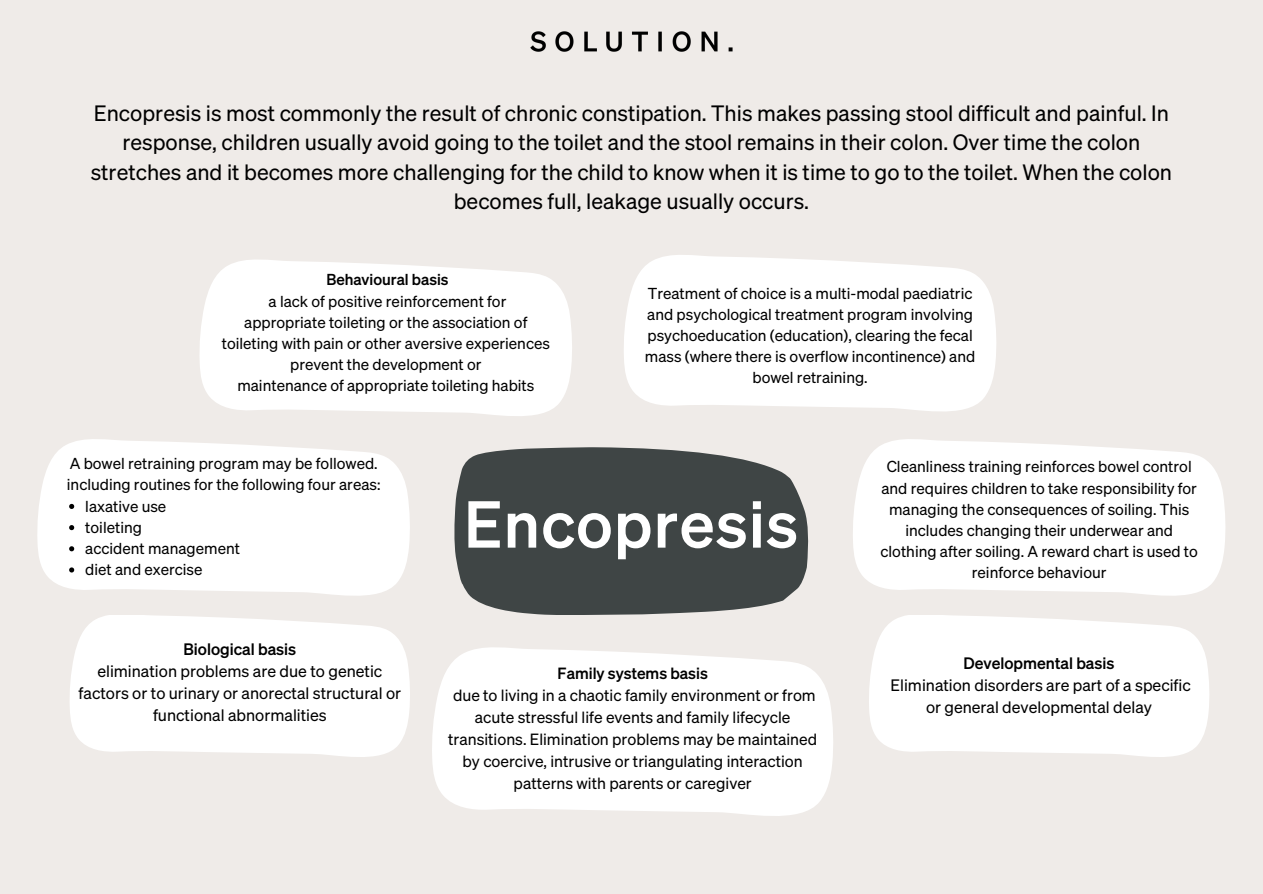
<style>
.page{position:relative;width:1263px;height:894px;background:#fff}
.page>*{position:absolute;margin:0;border:0;box-sizing:border-box;transform-origin:0 0}
.t1{font:64.65px "Sohne Kraftig";letter-spacing:.02em;color:#fff}
.t2{font:21.6px/29.2px "Sohne Buch";color:#000;text-align:center}
.t3{font:16.2px/22px "Sohne Buch";color:#000;text-align:center}
.t4{font:16.2px "Sohne Kraftig";color:#000}
.t5{font:15.9px/22px "Sohne Buch";color:#000;text-align:center}
.t6{font:15.9px "Sohne Kraftig";color:#000}
.t7{font:15.45px/21.1px "Sohne Buch";color:#000;text-align:center}
.t8{font:15.45px "Sohne Kraftig";color:#000}
</style>
<div class="page">
<div style="left:0;top:0;width:1263px;height:893px;background:#efebe8"></div>
<img style="left:530px;top:32px;width:203px;height:20px">
<svg style="left:432px;top:647px;width:401px;height:169px;background:#fdfcfc"></svg>
<svg style="left:199px;top:259px;width:373px;height:157px;background:#fdfcfc"></svg>
<svg style="left:70px;top:615px;width:340px;height:142px;background:#fdfdfc"></svg>
<svg style="left:869px;top:615px;width:340px;height:142px;background:#fdfdfc"></svg>
<svg style="left:853px;top:439px;width:372px;height:157px;background:#fdfcfc"></svg>
<svg style="left:37px;top:439px;width:373px;height:157px;background:#fdfcfc"></svg>
<svg style="left:69px;top:503px;width:5px;height:6px"></svg>
<svg style="left:69px;top:525px;width:5px;height:5px"></svg>
<svg style="left:69px;top:546px;width:5px;height:5px"></svg>
<svg style="left:69px;top:567px;width:5px;height:5px"></svg>
<svg style="left:624px;top:255px;width:372px;height:157px;background:#fdfcfc"></svg>
<svg style="left:454px;top:447px;width:355px;height:167px;background:#4f5454"></svg>
<h2 class="t2" style="left:91px;top:98px;width:1083px">Encopresis is most commonly the result of chronic constipation. This makes passing stool difficult and painful. In response, children usually avoid going to the toilet and the stool remains in their colon. Over time the colon stretches and it becomes more challenging for the child to know when it is time to go to the toilet. When the colon becomes full, leakage usually occurs.</h2>
<p class="t8" style="left:326px;top:269px;width:124px">Behavioural basis</p>
<p class="t7" style="left:269px;top:290px;width:239px">a lack of positive reinforcement for</p>
<p class="t7" style="left:222px;top:311px;width:330px">appropriate toileting or the association of toileting with pain or other aversive experiences prevent the development or</p>
<p class="t7" style="left:237px;top:374px;width:299px">maintenance of appropriate toileting habits</p>
<p class="t7" style="left:645px;top:282px;width:332px">Treatment of choice is a multi-modal paediatric and psychological treatment program involving psychoeducation (education), clearing the fecal mass (where there is overflow incontinence) and bowel retraining.</p>
<p class="t7" style="left:67px;top:452px;width:315px;text-align:left">A bowel retraining program may be followed. including routines for the following four areas:</p>
<p class="t7" style="left:85px;top:494px;width:82px">laxative use</p>
<p class="t7" style="left:85px;top:515px;width:58px">toileting</p>
<p class="t7" style="left:85px;top:537px;width:156px">accident management</p>
<p class="t7" style="left:85px;top:558px;width:119px">diet and exercise</p>
<p class="t4" style="left:184px;top:638px;width:114px">Biological basis</p>
<p class="t3" style="left:79px;top:659px;width:324px">elimination problems are due to genetic factors or to urinary or anorectal structural or functional abnormalities</p>
<p class="t1" style="left:464px;top:480px;width:335px">Encopresis</p>
<p class="t6" style="left:558px;top:662px;width:152px">Family systems basis</p>
<p class="t5" style="left:448px;top:683px;width:370px">due to living in a chaotic family environment or from acute stressful life events and family lifecycle transitions. Elimination problems may be maintained by coercive, intrusive or triangulating interaction patterns with parents or caregiver</p>
<p class="t7" style="left:880px;top:455px;width:319px">Cleanliness training reinforces bowel control and requires children to take responsibility for managing the consequences of soiling. This includes changing their underwear and clothing after soiling. A reward chart is used to reinforce behaviour</p>
<p class="t4" style="left:963px;top:652px;width:152px">Developmental basis</p>
<p class="t3" style="left:891px;top:673px;width:302px">Elimination disorders are part of a specific or general developmental delay</p>
</div>
